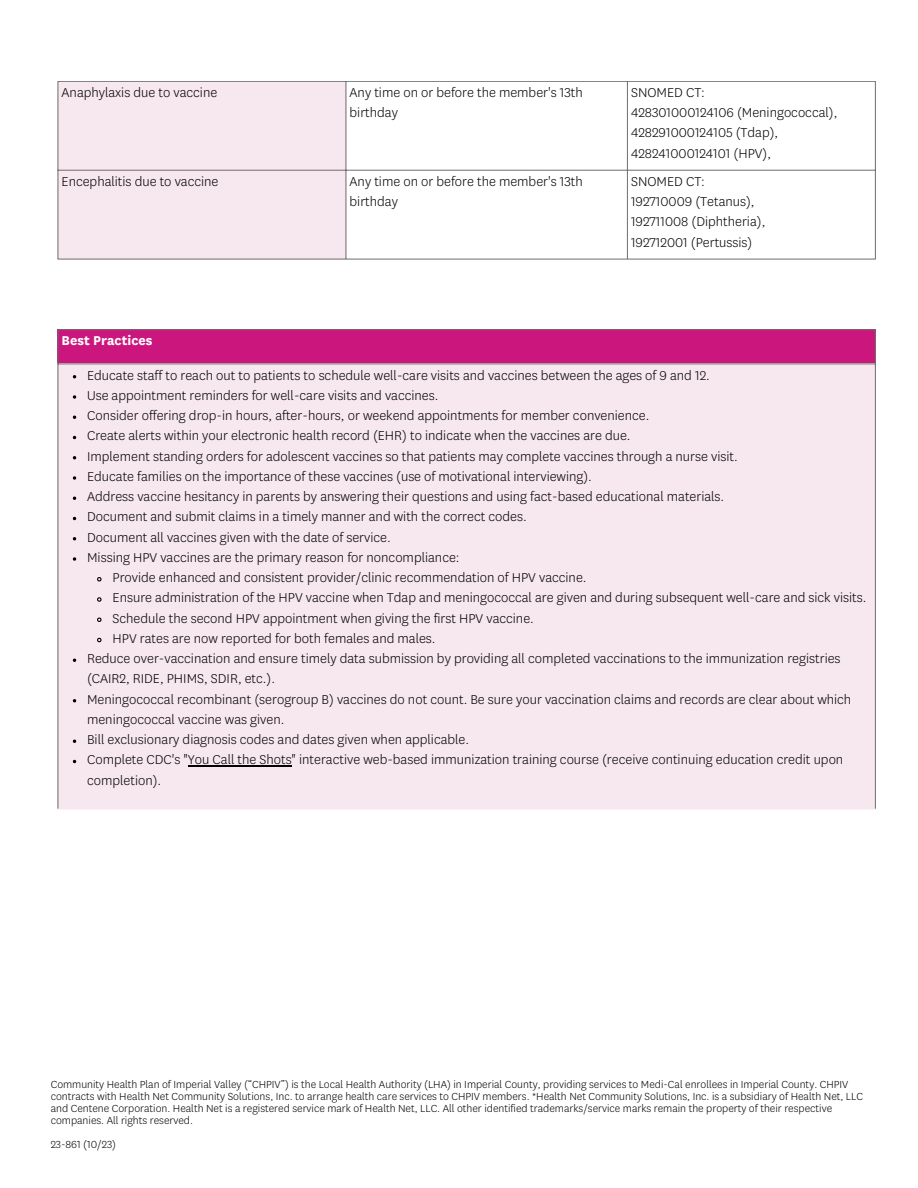
<style>
.page{position:relative;width:918px;height:1188px;background:#fff}
.page>*{position:absolute;margin:0;border:0;box-sizing:border-box;transform-origin:0 0}
.t1{font:300 15px/20.2px "Centene Sans";color:#000}
.t2{font:700 15px "Centene Sans";color:#fff}
.t3{font:300 12px/12px "Centene Sans";color:#000}
</style>
<div class="page">
<div style="left:58px;top:329px;width:818px;height:35px;background:#cb177d"></div>
<div style="left:58px;top:364px;width:818px;height:445px;background:#f7e7ee"></div>
<hr style="left:58px;top:809px;width:818px;height:1px;background:#f7e7ee">
<hr style="left:58px;top:364px;width:818px;height:1px;background:#6e6e6e">
<hr style="left:58px;top:329px;width:818px;height:1px;background:#6e6e6e">
<hr style="left:875px;top:330px;width:1px;height:479px;background:#6e6e6e">
<hr style="left:58px;top:330px;width:1px;height:479px;background:#6e6e6e">
<div style="left:59px;top:82px;width:287px;height:177px;background:#f7e7ee"></div>
<hr style="left:58px;top:82px;width:1px;height:177px;background:#6e6e6e">
<hr style="left:346px;top:82px;width:1px;height:177px;background:#6e6e6e">
<hr style="left:627px;top:82px;width:1px;height:177px;background:#6e6e6e">
<hr style="left:875px;top:82px;width:1px;height:177px;background:#6e6e6e">
<hr style="left:58px;top:81px;width:818px;height:1px;background:#6e6e6e">
<hr style="left:58px;top:170px;width:818px;height:1px;background:#6e6e6e">
<hr style="left:58px;top:259px;width:818px;height:1px;background:#6e6e6e">
<hr style="left:188px;top:765px;width:104px;height:2px;background:#000">
<svg style="left:73px;top:395px;width:3px;height:4px"></svg>
<svg style="left:73px;top:476px;width:3px;height:4px"></svg>
<svg style="left:73px;top:557px;width:3px;height:4px"></svg>
<svg style="left:97px;top:577px;width:5px;height:5px"></svg>
<svg style="left:97px;top:597px;width:5px;height:5px"></svg>
<svg style="left:97px;top:617px;width:5px;height:5px"></svg>
<svg style="left:97px;top:637px;width:5px;height:6px"></svg>
<p class="t1" style="left:62px;top:83px;width:157px">Anaphylaxis due to vaccine</p>
<p class="t1" style="left:350px;top:83px;width:235px">Any time on or before the member's 13th birthday</p>
<p class="t1" style="left:631px;top:83px;width:208px">SNOMED CT:<br>428301000124106 (Meningococcal),<br>428291000124105 (Tdap),<br>428241000124101 (HPV),</p>
<p class="t1" style="left:62px;top:172px;width:158px">Encephalitis due to vaccine</p>
<p class="t1" style="left:350px;top:172px;width:235px">Any time on or before the member's 13th birthday</p>
<p class="t1" style="left:631px;top:172px;width:136px">SNOMED CT:<br>192710009 (Tetanus),<br>192711008 (Diphtheria),<br>192712001 (Pertussis)</p>
<h3 class="t2" style="left:62px;top:334px;width:92px">Best Practices</h3>
<p class="t1" style="left:87px;top:366px;width:624px">Educate staff to reach out to patients to schedule well-care visits and vaccines between the ages of 9 and 12.</p>
<p class="t1" style="left:87px;top:386px;width:353px">Use appointment reminders for well-care visits and vaccines.</p>
<p class="t1" style="left:87px;top:406px;width:564px">Consider offering drop-in hours, after-hours, or weekend appointments for member convenience.</p>
<p class="t1" style="left:87px;top:426px;width:545px">Create alerts within your electronic health record (EHR) to indicate when the vaccines are due.</p>
<p class="t1" style="left:87px;top:447px;width:652px">Implement standing orders for adolescent vaccines so that patients may complete vaccines through a nurse visit.</p>
<p class="t1" style="left:87px;top:467px;width:506px">Educate families on the importance of these vaccines (use of motivational interviewing).</p>
<p class="t1" style="left:87px;top:487px;width:639px">Address vaccine hesitancy in parents by answering their questions and using fact-based educational materials.</p>
<p class="t1" style="left:87px;top:507px;width:441px">Document and submit claims in a timely manner and with the correct codes.</p>
<p class="t1" style="left:87px;top:528px;width:305px">Document all vaccines given with the date of service.</p>
<p class="t1" style="left:87px;top:548px;width:374px">Missing HPV vaccines are the primary reason for noncompliance:</p>
<p class="t1" style="left:113px;top:568px;width:476px">Provide enhanced and consistent provider/clinic recommendation of HPV vaccine.</p>
<p class="t1" style="left:113px;top:588px;width:755px">Ensure administration of the HPV vaccine when Tdap and meningococcal are given and during subsequent well-care and sick visits.</p>
<p class="t1" style="left:113px;top:609px;width:423px">Schedule the second HPV appointment when giving the first HPV vaccine.</p>
<p class="t1" style="left:113px;top:629px;width:324px">HPV rates are now reported for both females and males.</p>
<p class="t1" style="left:87px;top:649px;width:755px">Reduce over-vaccination and ensure timely data submission by providing all completed vaccinations to the immunization registries (CAIR2, RIDE, PHIMS, SDIR, etc.).</p>
<p class="t1" style="left:87px;top:690px;width:766px">Meningococcal recombinant (serogroup B) vaccines do not count. Be sure your vaccination claims and records are clear about which meningococcal vaccine was given.</p>
<p class="t1" style="left:87px;top:730px;width:384px">Bill exclusionary diagnosis codes and dates given when applicable.</p>
<p class="t1" style="left:87px;top:750px;width:758px">Complete CDC's "You Call the Shots" interactive web-based immunization training course (receive continuing education credit upon completion).</p>
<p class="t3" style="left:51px;top:1078px;width:814px">Community Health Plan of Imperial Valley (“CHPIV”) is the Local Health Authority (LHA) in Imperial County, providing services to Medi-Cal enrollees in Imperial County. CHPIV contracts with Health Net Community Solutions, Inc. to arrange health care services to CHPIV members. *Health Net Community Solutions, Inc. is a subsidiary of Health Net, LLC and Centene Corporation. Health Net is a registered service mark of Health Net, LLC. All other identified trademarks/service marks remain the property of their respective companies. All rights reserved.</p>
<p class="t3" style="left:51px;top:1139px;width:67px">23-861 (10/23)</p>
</div>
